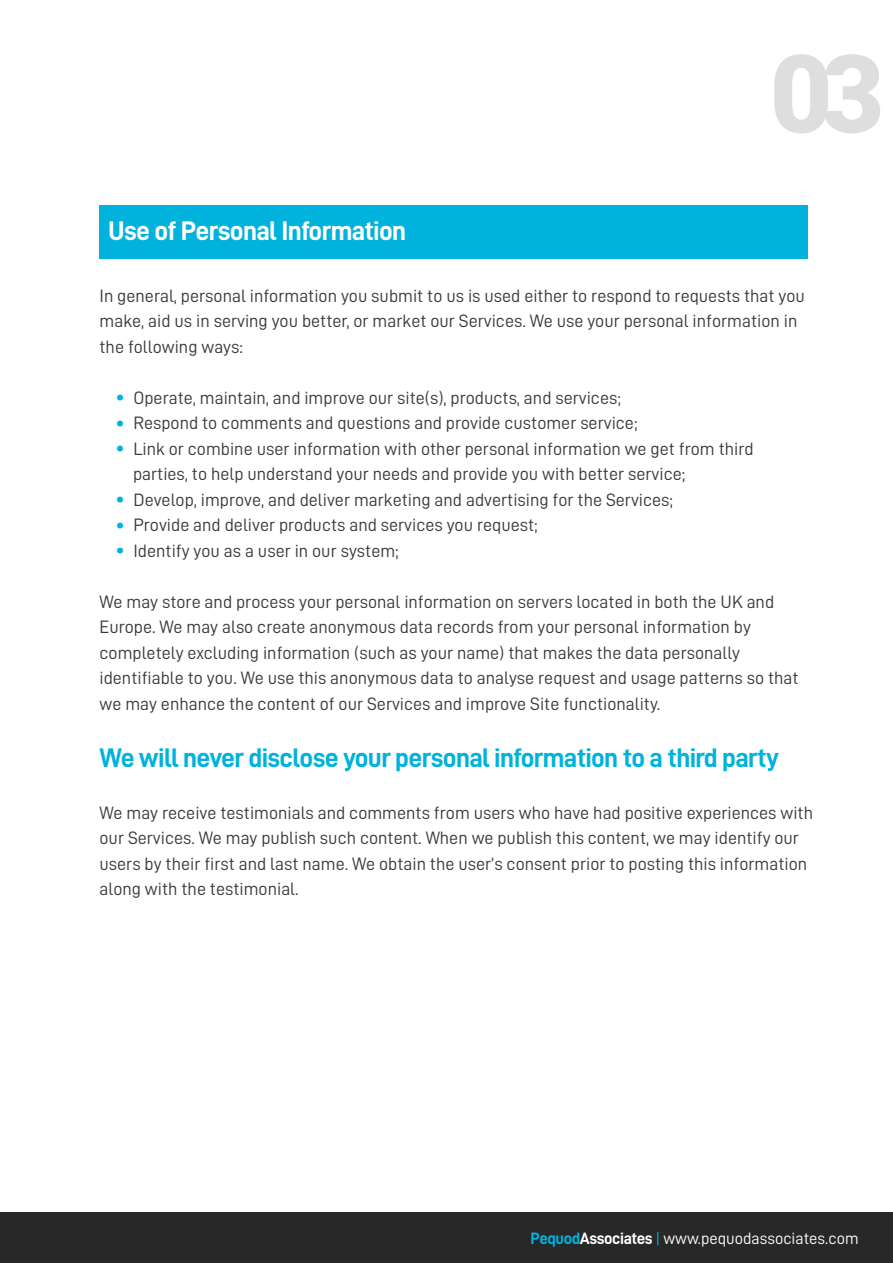
<style>
.page{position:relative;width:893px;height:1263px;background:#fff}
.page>*{position:absolute;margin:0;border:0;box-sizing:border-box;transform-origin:0 0}
.t1{font:900 108.45px "Roboto";color:#dedede}
.t2{font:27px "D DIN Bold";letter-spacing:-.025em;color:#00b2dc}
.t3{font:27px "D DIN Bold";letter-spacing:-.025em;color:#fff}
.t4{font:18px/25.5px "D DIN";color:#3a3938}
.t5{font:16.5px "D DIN";color:#fff}
.s1{font-family:"Myriad Pro";font-size:28.5px;color:#00b2dc}
.s2{font-family:"D DIN Bold";color:#00b2dc}
.s3{font-family:"D DIN Bold"}
.s4{color:#00b2dc}
</style>
<div class="page">
<div style="left:100px;top:206px;width:708px;height:53px;background:#00b2dc"></div>
<div style="left:0;top:1212px;width:893px;height:51px;background:#282828"></div>
<h2 class="t3" style="left:108px;top:216px;width:299px">Use of Personal Information</h2>
<h1 class="t1" style="left:770px;top:17px;width:116px">03</h1>
<p class="t4" style="left:100px;top:282px;width:707px">In general, personal information you submit to us is used either to respond to requests that you make, aid us in serving you better, or market our Services. We use your personal information in the following ways:</p>
<p class="t4" style="left:116px;top:384px;width:506px"><span class="s1">•</span> Operate, maintain, and improve our site(s), products, and services;</p>
<p class="t4" style="left:116px;top:410px;width:523px"><span class="s1">•</span> Respond to comments and questions and provide customer service;</p>
<p class="t4" style="left:133px;top:435px;width:622px;text-indent:-17px"><span class="s1">•</span> Link or combine user information with other personal information we get from third parties, to help understand your needs and provide you with better service;</p>
<p class="t4" style="left:116px;top:486px;width:558px"><span class="s1">•</span> Develop, improve, and deliver marketing and advertising for the Services;</p>
<p class="t4" style="left:116px;top:512px;width:423px"><span class="s1">•</span> Provide and deliver products and services you request;</p>
<p class="t4" style="left:116px;top:537px;width:284px"><span class="s1">•</span> Identify you as a user in our system;</p>
<p class="t4" style="left:100px;top:588px;width:701px">We may store and process your personal information on servers located in both the UK and Europe. We may also create anonymous data records from your personal information by completely excluding information (such as your name) that makes the data personally identifiable to you. We use this anonymous data to analyse request and usage patterns so that we may enhance the content of our Services and improve Site functionality.</p>
<h2 class="t2" style="left:100px;top:743px;width:681px">We will never disclose your personal information to a third party</h2>
<p class="t4" style="left:100px;top:799px;width:715px">We may receive testimonials and comments from users who have had positive experiences with our Services. We may publish such content. When we publish this content, we may identify our users by their first and last name. We obtain the user’s consent prior to posting this information along with the testimonial.</p>
<p class="t5" style="left:530px;top:1229px;width:330px"><span class="s2">Pequod</span><span class="s3">Associates</span> <span class="s4">|</span> www.pequodassociates.com</p>
</div>
